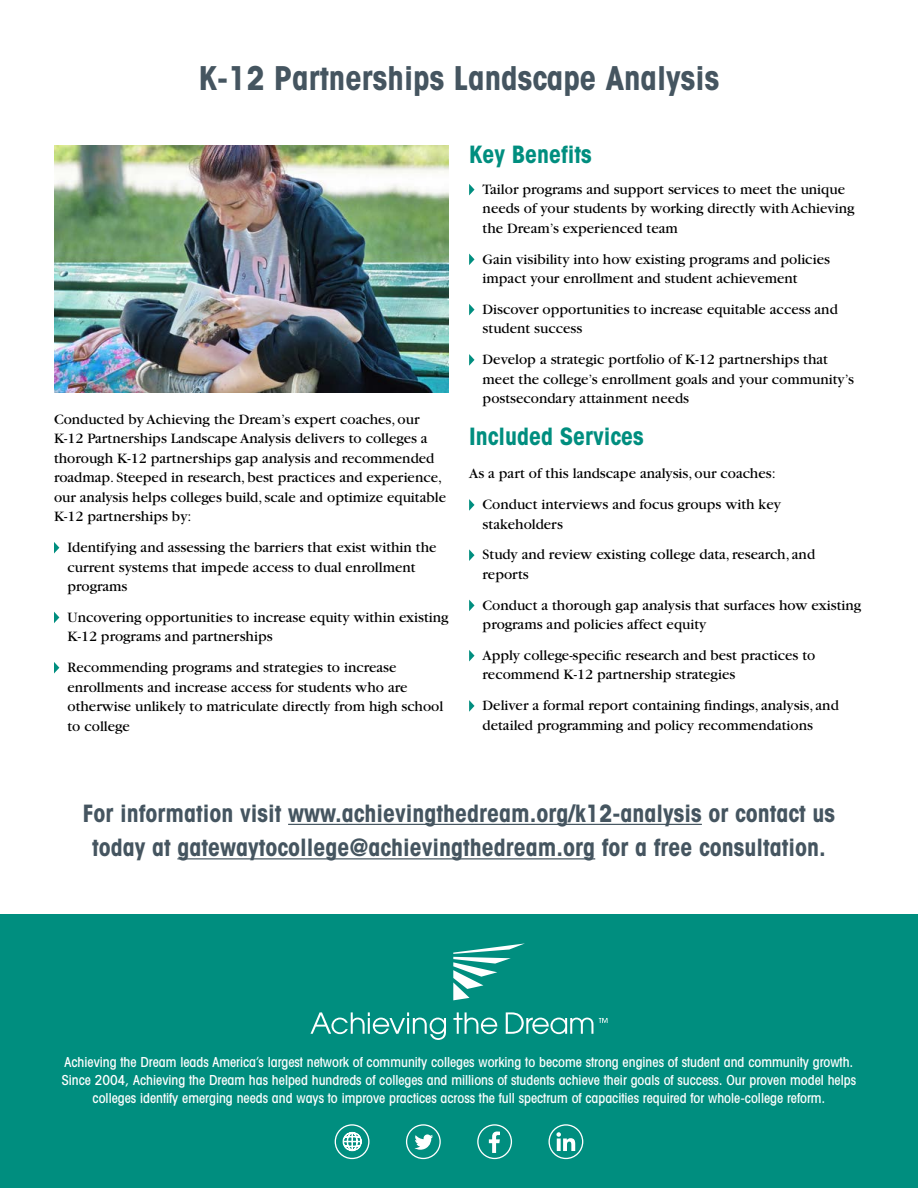
<style>
.page{position:relative;width:918px;height:1188px;background:#fff}
.page>*{position:absolute;margin:0;border:0;box-sizing:border-box;transform-origin:0 0}
.t1{font:700 condensed 33px "Avant Garde";color:#455560}
.t2{font:700 condensed 24px/34.5px "Avant Garde";color:#455560;text-align:center}
.t3{font:700 condensed 24px "Avant Garde";color:#008e7f}
.t4{font:15px/19.5px "Garamond";color:#000}
.t5{font:500 condensed 13.8px/18px "Avant Garde";color:#fff;text-align:center}
</style>
<div class="page">
<hr style="left:288px;top:824px;width:414px;height:1px;background:#455560">
<hr style="left:177px;top:858px;width:418px;height:1px;background:#455560">
<div style="left:0;top:915px;width:918px;height:273px;background:#008e7f"></div>
<svg style="left:453px;top:943px;width:72px;height:57px"></svg>
<svg style="left:311px;top:1012px;width:135px;height:28px"></svg>
<svg style="left:453px;top:1012px;width:44px;height:22px"></svg>
<svg style="left:506px;top:1012px;width:87px;height:22px"></svg>
<svg style="left:599px;top:1018px;width:8px;height:5px"></svg>
<div style="left:477px;top:1124px;width:35px;height:35px;border:1px solid #fff;border-radius:50%"></div>
<svg style="left:489px;top:1132px;width:11px;height:21px"></svg>
<div style="left:548px;top:1124px;width:35px;height:35px;border:1px solid #fff;border-radius:50%"></div>
<svg style="left:556px;top:1132px;width:19px;height:19px"></svg>
<div style="left:406px;top:1124px;width:35px;height:35px;border:1px solid #fff;border-radius:50%"></div>
<svg style="left:414px;top:1134px;width:19px;height:16px"></svg>
<div style="left:335px;top:1124px;width:35px;height:35px;border:1px solid #fff;border-radius:50%"></div>
<svg style="left:342px;top:1132px;width:20px;height:20px"></svg>
<svg style="left:54px;top:542px;width:5px;height:12px"></svg>
<svg style="left:54px;top:612px;width:5px;height:11px"></svg>
<svg style="left:54px;top:662px;width:5px;height:12px"></svg>
<svg style="left:469px;top:184px;width:6px;height:11px"></svg>
<svg style="left:469px;top:254px;width:6px;height:11px"></svg>
<svg style="left:469px;top:304px;width:6px;height:11px"></svg>
<svg style="left:469px;top:354px;width:6px;height:12px"></svg>
<svg style="left:469px;top:499px;width:6px;height:12px"></svg>
<svg style="left:469px;top:549px;width:6px;height:12px"></svg>
<svg style="left:469px;top:600px;width:6px;height:11px"></svg>
<svg style="left:469px;top:650px;width:6px;height:11px"></svg>
<svg style="left:469px;top:700px;width:6px;height:12px"></svg>
<img style="left:54px;top:146px;width:395px;height:246px">
<h1 class="t1" style="left:199px;top:57px;width:522px">K-12 Partnerships Landscape Analysis</h1>
<p class="t4" style="left:54px;top:410px;width:394px">Conducted by Achieving the Dream’s expert coaches, our K-12 Partnerships Landscape Analysis delivers to colleges a thorough K-12 partnerships gap analysis and recommended roadmap. Steeped in research, best practices and experience, our analysis helps colleges build, scale and optimize equitable K-12 partnerships by:</p>
<p class="t4" style="left:68px;top:538px;width:371px">Identifying and assessing the barriers that exist within the current systems that impede access to dual enrollment programs</p>
<p class="t4" style="left:68px;top:608px;width:383px">Uncovering opportunities to increase equity within existing<br>K-12 programs and partnerships</p>
<p class="t4" style="left:68px;top:658px;width:377px">Recommending programs and strategies to increase enrollments and increase access for students who are otherwise unlikely to matriculate directly from high school to college</p>
<h2 class="t3" style="left:469px;top:139px;width:124px">Key Benefits</h2>
<p class="t4" style="left:483px;top:180px;width:374px">Tailor programs and support services to meet the unique needs of your students by working directly with Achieving the Dream’s experienced team</p>
<p class="t4" style="left:483px;top:249px;width:349px">Gain visibility into how existing programs and policies impact your enrollment and student achievement</p>
<p class="t4" style="left:483px;top:300px;width:357px">Discover opportunities to increase equitable access and student success</p>
<p class="t4" style="left:483px;top:350px;width:373px">Develop a strategic portfolio of K-12 partnerships that meet the college’s enrollment goals and your community’s postsecondary attainment needs</p>
<h2 class="t3" style="left:469px;top:421px;width:176px">Included Services</h2>
<p class="t4" style="left:483px;top:459px;width:300px;line-height:30.8px;text-indent:-14px">As a part of this landscape analysis, our coaches:<br>Conduct interviews and focus groups with key</p>
<p class="t4" style="left:483px;top:509px;width:334px;line-height:30.8px">stakeholders<br>Study and review existing college data, research, and</p>
<p class="t4" style="left:483px;top:559px;width:380px;line-height:30.8px">reports<br>Conduct a thorough gap analysis that surfaces how existing</p>
<p class="t4" style="left:483px;top:609px;width:334px;line-height:30.8px">programs and policies affect equity<br>Apply college-specific research and best practices to</p>
<p class="t4" style="left:483px;top:660px;width:358px;line-height:30.8px">recommend K-12 partnership strategies<br>Deliver a formal report containing findings, analysis, and</p>
<p class="t4" style="left:483px;top:715px;width:332px">detailed programming and policy recommendations</p>
<h2 class="t2" style="left:83px;top:796px;width:754px">For information visit www.achievingthedream.org/k12-analysis or contact us today at gatewaytocollege@achievingthedream.org for a free consultation.</h2>
<p class="t5" style="left:62px;top:1052px;width:796px">Achieving the Dream leads America’s largest network of community colleges working to become strong engines of student and community growth.<br>Since 2004, Achieving the Dream has helped hundreds of colleges and millions of students achieve their goals of success. Our proven model helps colleges identify emerging needs and ways to improve practices across the full spectrum of capacities required for whole-college reform.</p>
</div>
